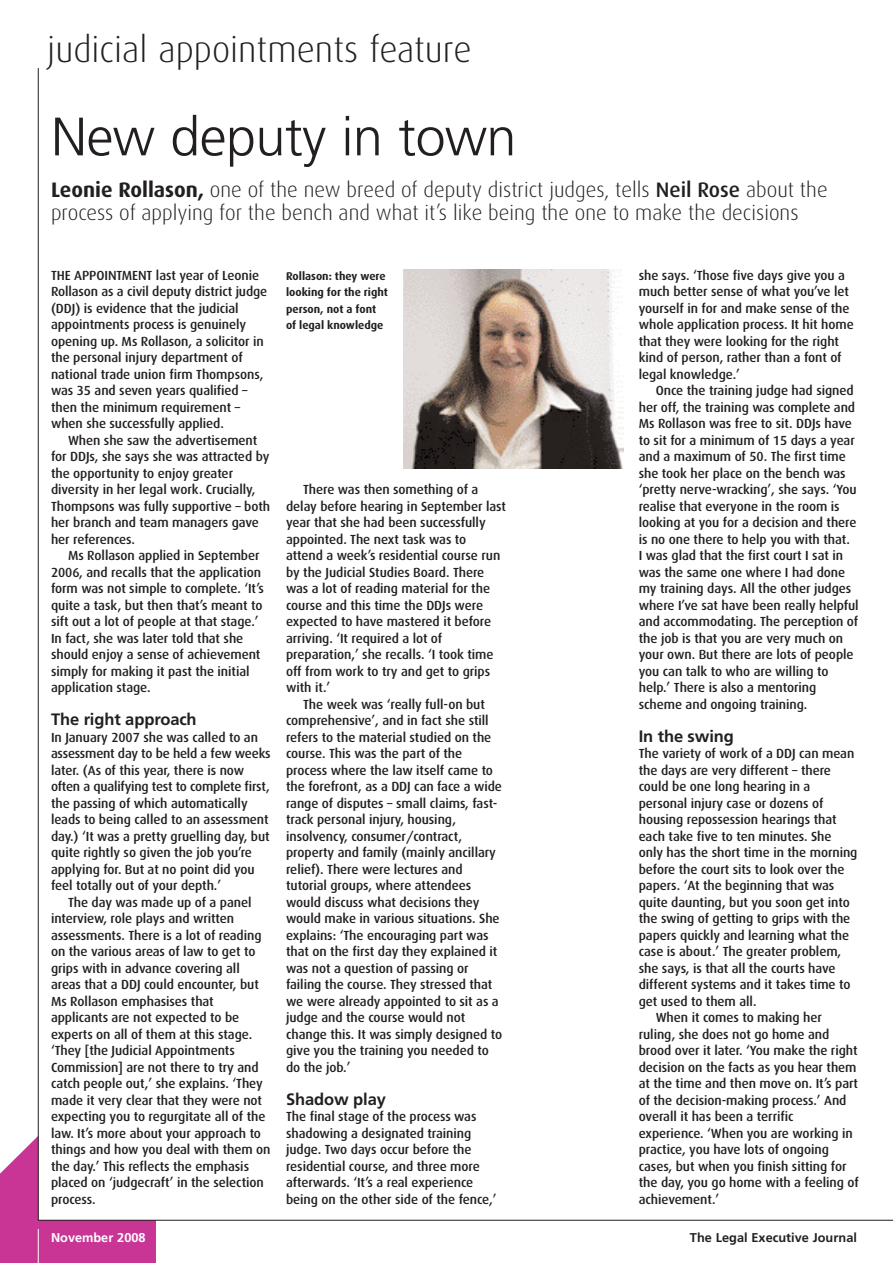
<style>
.page{position:relative;width:893px;height:1263px;background:#fff}
.page>*{position:absolute;margin:0;border:0;box-sizing:border-box;transform-origin:0 0}
.t1{font:300 54px "Frutiger";letter-spacing:-.01em;color:#231f20}
.t2{font:300 36px "Dax";color:#231f20}
.t3{font:300 21px/22.5px "Dax";color:#231f20}
.t4{font:700 16.5px "Frutiger";letter-spacing:-.005em;color:#231f20}
.t5{font:500 13.2px/16.5px "Dax";letter-spacing:-.005em;color:#231f20}
.t6{font:700 12.75px "Frutiger";color:#231f20}
.t7{font:700 12.75px "Frutiger";color:#fff}
.t8{font:700 11.25px/16.5px "Dax";color:#231f20}
.s1{font-weight:700}
.s2{font-weight:500}
</style>
<div class="page">
<svg style="left:0;top:1135px;width:38px;height:85px"></svg>
<div style="left:0;top:1220px;width:155px;height:43px;background:#c83595"></div>
<hr style="left:38px;top:1229px;width:1px;height:34px;background:#fff">
<hr style="left:38px;top:68px;width:1px;height:1152px;background:#231f20">
<hr style="left:38px;top:1220px;width:855px;height:1px;background:#231f20">
<img style="left:404px;top:269px;width:220px;height:200px">
<h2 class="t2" style="left:47px;top:37px;width:426px">judicial appointments feature</h2>
<h1 class="t1" style="left:51px;top:115px;width:467px">New deputy in town</h1>
<h3 class="t3" style="left:51px;top:181px;width:778px"><span class="s1">Leonie Rollason,</span> one of the new breed of deputy district judges, tells <span class="s2">Neil Rose</span> about the process of applying for the bench and what it’s like being the one to make the decisions</h3>
<p class="t5" style="left:51px;top:268px;width:218px">THE APPOINTMENT last year of Leonie Rollason as a civil deputy district judge (DDJ) is evidence that the judicial appointments process is genuinely opening up. Ms Rollason, a solicitor in the personal injury department of national trade union firm Thompsons, was 35 and seven years qualified – then the minimum requirement – when she successfully applied.</p>
<p class="t5" style="left:51px;top:433px;width:221px;text-indent:17px">When she saw the advertisement for DDJs, she says she was attracted by the opportunity to enjoy greater diversity in her legal work. Crucially,<br>Thompsons was fully supportive – both her branch and team managers gave her references.</p>
<p class="t5" style="left:51px;top:548px;width:215px;text-indent:17px">Ms Rollason applied in September 2006, and recalls that the application form was not simple to complete. ‘It’s quite a task, but then that’s meant to sift out a lot of people at that stage.’ In fact, she was later told that she should enjoy a sense of achievement simply for making it past the initial application stage.</p>
<p class="t4" style="left:51px;top:713px;width:147px">The right approach</p>
<p class="t5" style="left:51px;top:730px;width:221px">In January 2007 she was called to an assessment day to be held a few weeks later. (As of this year, there is now often a qualifying test to complete first, the passing of which automatically leads to being called to an assessment day.) ‘It was a pretty gruelling day, but quite rightly so given the job you’re applying for. But at no point did you feel totally out of your depth.’</p>
<p class="t5" style="left:51px;top:895px;width:221px;text-indent:17px">The day was made up of a panel interview, role plays and written assessments. There is a lot of reading on the various areas of law to get to grips with in advance covering all areas that a DDJ could encounter, but Ms Rollason emphasises that applicants are not expected to be experts on all of them at this stage. ‘They [the Judicial Appointments Commission] are not there to try and catch people out,’ she explains. ‘They made it very clear that they were not expecting you to regurgitate all of the law. It’s more about your approach to things and how you deal with them on the day.’ This reflects the emphasis placed on ‘judgecraft’ in the selection process.</p>
<p class="t8" style="left:286px;top:268px;width:103px">Rollason: they were looking for the right person, not a font of legal knowledge</p>
<p class="t5" style="left:303px;top:482px;width:177px">There was then something of a</p>
<p class="t5" style="left:286px;top:499px;width:221px">delay before hearing in September last</p>
<p class="t5" style="left:286px;top:515px;width:201px">year that she had been successfully</p>
<p class="t5" style="left:286px;top:532px;width:182px">appointed. The next task was to</p>
<p class="t5" style="left:286px;top:548px;width:216px">attend a week’s residential course run</p>
<p class="t5" style="left:286px;top:565px;width:200px">by the Judicial Studies Board. There</p>
<p class="t5" style="left:286px;top:581px;width:205px">was a lot of reading material for the</p>
<p class="t5" style="left:286px;top:598px;width:198px">course and this time the DDJs were</p>
<p class="t5" style="left:286px;top:614px;width:207px">expected to have mastered it before</p>
<p class="t5" style="left:286px;top:631px;width:158px">arriving. ‘It required a lot of</p>
<p class="t5" style="left:286px;top:647px;width:209px">preparation,’ she recalls. ‘I took time</p>
<p class="t5" style="left:286px;top:664px;width:206px">off from work to try and get to grips</p>
<p class="t5" style="left:286px;top:680px;width:46px">with it.’</p>
<p class="t5" style="left:303px;top:697px;width:183px">The week was ‘really full-on but</p>
<p class="t5" style="left:286px;top:713px;width:204px">comprehensive’, and in fact she still</p>
<p class="t5" style="left:286px;top:730px;width:207px">refers to the material studied on the</p>
<p class="t5" style="left:286px;top:746px;width:178px">course. This was the part of the</p>
<p class="t5" style="left:286px;top:763px;width:208px">process where the law itself came to</p>
<p class="t5" style="left:286px;top:779px;width:217px">the forefront, as a DDJ can face a wide</p>
<p class="t5" style="left:286px;top:796px;width:213px">range of disputes – small claims, fast-</p>
<p class="t5" style="left:286px;top:812px;width:171px">track personal injury, housing,</p>
<p class="t5" style="left:286px;top:829px;width:178px">insolvency, consumer/contract,</p>
<p class="t5" style="left:286px;top:845px;width:211px">property and family (mainly ancillary</p>
<p class="t5" style="left:286px;top:862px;width:178px">relief). There were lectures and</p>
<p class="t5" style="left:286px;top:878px;width:187px">tutorial groups, where attendees</p>
<p class="t5" style="left:286px;top:895px;width:195px">would discuss what decisions they</p>
<p class="t5" style="left:286px;top:911px;width:215px">would make in various situations. She</p>
<p class="t5" style="left:286px;top:928px;width:204px">explains: ‘The encouraging part was</p>
<p class="t5" style="left:286px;top:944px;width:213px">that on the first day they explained it</p>
<p class="t5" style="left:286px;top:961px;width:184px">was not a question of passing or</p>
<p class="t5" style="left:286px;top:977px;width:208px">failing the course. They stressed that</p>
<p class="t5" style="left:286px;top:994px;width:214px">we were already appointed to sit as a</p>
<p class="t5" style="left:286px;top:1010px;width:181px">judge and the course would not</p>
<p class="t5" style="left:286px;top:1027px;width:218px">change this. It was simply designed to</p>
<p class="t5" style="left:286px;top:1043px;width:204px">give you the training you needed to</p>
<p class="t5" style="left:286px;top:1060px;width:66px">do the job.’</p>
<p class="t4" style="left:286px;top:1092px;width:101px">Shadow play</p>
<p class="t5" style="left:286px;top:1109px;width:212px">The final stage of the process was shadowing a designated training judge. Two days occur before the residential course, and three more afterwards. ‘It’s a real experience being on the other side of the fence,’</p>
<p class="t5" style="left:639px;top:268px;width:216px">she says. ‘Those five days give you a much better sense of what you’ve let yourself in for and make sense of the whole application process. It hit home that they were looking for the right kind of person, rather than a font of legal knowledge.’</p>
<p class="t5" style="left:639px;top:383px;width:221px;text-indent:17px">Once the training judge had signed her off, the training was complete and Ms Rollason was free to sit. DDJs have to sit for a minimum of 15 days a year and a maximum of 50. The first time she took her place on the bench was ‘pretty nerve-wracking’, she says. ‘You realise that everyone in the room is looking at you for a decision and there is no one there to help you with that.<br>I was glad that the first court I sat in was the same one where I had done my training days. All the other judges where I’ve sat have been really helpful and accommodating. The perception of the job is that you are very much on your own. But there are lots of people you can talk to who are willing to help.’ There is also a mentoring scheme and ongoing training.</p>
<p class="t4" style="left:639px;top:729px;width:97px">In the swing</p>
<p class="t5" style="left:639px;top:746px;width:217px">The variety of work of a DDJ can mean</p>
<p class="t5" style="left:639px;top:763px;width:194px">the days are very different – there</p>
<p class="t5" style="left:639px;top:779px;width:173px">could be one long hearing in a</p>
<p class="t5" style="left:639px;top:796px;width:186px">personal injury case or dozens of</p>
<p class="t5" style="left:639px;top:812px;width:199px">housing repossession hearings that</p>
<p class="t5" style="left:639px;top:829px;width:194px">each take five to ten minutes. She</p>
<p class="t5" style="left:639px;top:845px;width:220px">only has the short time in the morning</p>
<p class="t5" style="left:639px;top:862px;width:207px">before the court sits to look over the</p>
<p class="t5" style="left:639px;top:878px;width:197px">papers. ‘At the beginning that was</p>
<p class="t5" style="left:639px;top:895px;width:213px">quite daunting, but you soon get into</p>
<p class="t5" style="left:639px;top:911px;width:213px">the swing of getting to grips with the</p>
<p class="t5" style="left:639px;top:928px;width:212px">papers quickly and learning what the</p>
<p class="t5" style="left:639px;top:944px;width:204px">case is about.’ The greater problem,</p>
<p class="t5" style="left:639px;top:961px;width:198px">she says, is that all the courts have</p>
<p class="t5" style="left:639px;top:977px;width:213px">different systems and it takes time to</p>
<p class="t5" style="left:639px;top:994px;width:119px">get used to them all.</p>
<p class="t5" style="left:656px;top:1010px;width:168px">When it comes to making her</p>
<p class="t5" style="left:639px;top:1027px;width:192px">ruling, she does not go home and</p>
<p class="t5" style="left:639px;top:1043px;width:220px">brood over it later. ‘You make the right</p>
<p class="t5" style="left:639px;top:1060px;width:219px">decision on the facts as you hear them</p>
<p class="t5" style="left:639px;top:1076px;width:221px">at the time and then move on. It’s part</p>
<p class="t5" style="left:639px;top:1093px;width:209px">of the decision-making process.’ And</p>
<p class="t5" style="left:639px;top:1109px;width:156px">overall it has been a terrific</p>
<p class="t5" style="left:639px;top:1126px;width:215px">experience. ‘When you are working in</p>
<p class="t5" style="left:639px;top:1142px;width:192px">practice, you have lots of ongoing</p>
<p class="t5" style="left:639px;top:1159px;width:209px">cases, but when you finish sitting for</p>
<p class="t5" style="left:639px;top:1175px;width:221px">the day, you go home with a feeling of</p>
<p class="t5" style="left:639px;top:1192px;width:82px">achievement.’</p>
<p class="t7" style="left:51px;top:1232px;width:96px">November 2008</p>
<p class="t6" style="left:690px;top:1232px;width:169px">The Legal Executive Journal</p>
</div>
